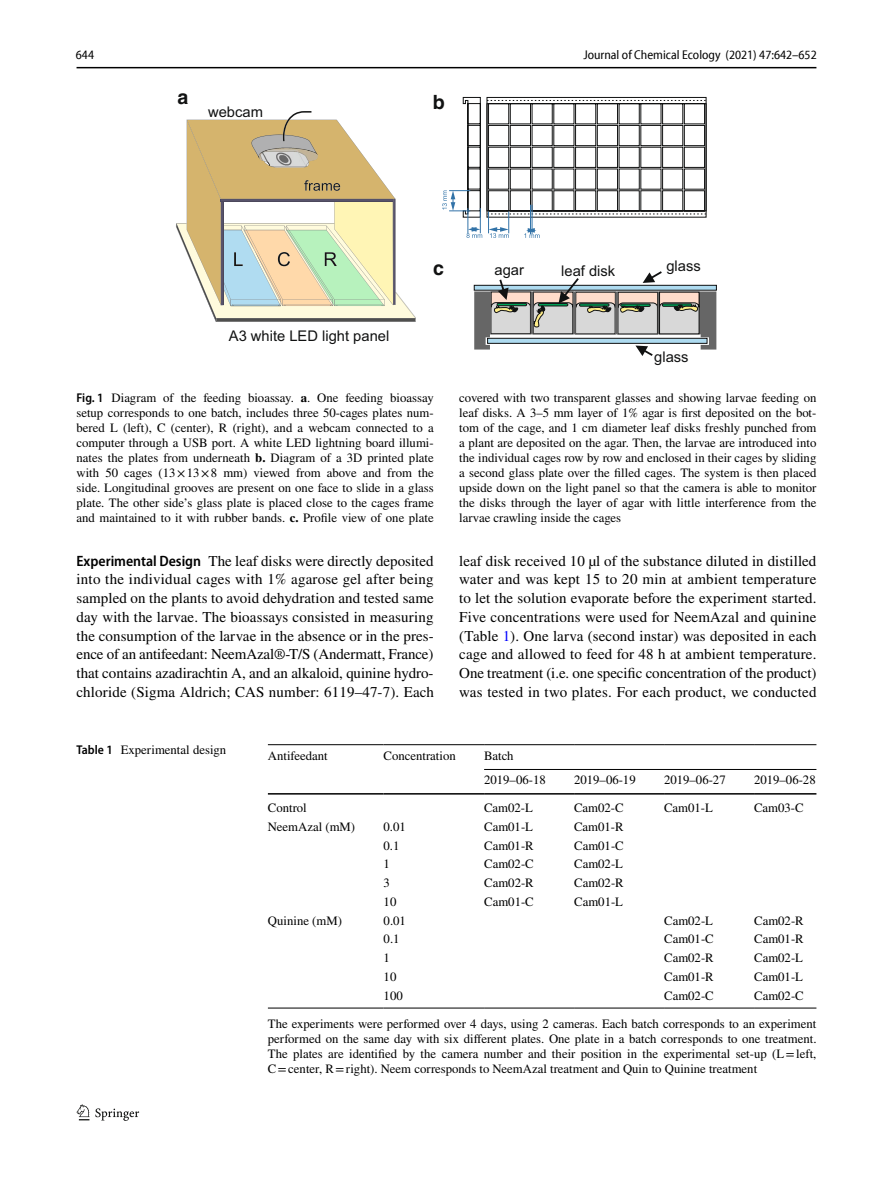
<style>
.page{position:relative;width:893px;height:1187px;background:#fff}
.page>*{position:absolute;margin:0;border:0;box-sizing:border-box;transform-origin:0 0}
.t1{font:700 19.65px "Helvetica";color:#111212}
.t2{font:15px/18.8px "STIX";letter-spacing:.01em;color:#000;text-align:justify}
.t3{font:14.7px "Arial";color:#111212}
.t4{font:12.75px/15px "STIX";color:#000;text-align:justify}
.t5{font:semi-condensed 12.75px "Myriad Pro Unic";color:#000}
.s1{font-family:"Myriad Pro";font-weight:600;font-stretch:semi-condensed}
.s2{font-weight:700}
.s3{color:#00f}
</style>
<div class="page">
<hr style="left:77px;top:67px;width:739px;height:1px;background:#000">
<svg style="left:442px;top:97px;width:265px;height:141px"></svg>
<div style="left:474px;top:285px;width:243px;height:5px;border:1px solid #111212"></div>
<svg style="left:474px;top:271px;width:242px;height:85px"></svg>
<svg style="left:176px;top:111px;width:240px;height:211px"></svg>
<hr style="left:268px;top:744px;width:116px;height:1px;background:#000">
<hr style="left:268px;top:793px;width:116px;height:1px;background:#000">
<hr style="left:384px;top:744px;width:100px;height:1px;background:#000">
<hr style="left:384px;top:793px;width:100px;height:1px;background:#000">
<hr style="left:484px;top:744px;width:90px;height:1px;background:#000">
<hr style="left:574px;top:744px;width:90px;height:1px;background:#000">
<hr style="left:664px;top:744px;width:90px;height:1px;background:#000">
<hr style="left:754px;top:744px;width:62px;height:1px;background:#000">
<hr style="left:484px;top:793px;width:90px;height:1px;background:#000">
<hr style="left:574px;top:793px;width:90px;height:1px;background:#000">
<hr style="left:664px;top:793px;width:90px;height:1px;background:#000">
<hr style="left:754px;top:793px;width:62px;height:1px;background:#000">
<hr style="left:268px;top:1007px;width:116px;height:1px;background:#000">
<hr style="left:484px;top:1007px;width:90px;height:1px;background:#000">
<hr style="left:574px;top:1007px;width:90px;height:1px;background:#000">
<hr style="left:384px;top:1007px;width:100px;height:1px;background:#000">
<hr style="left:664px;top:1007px;width:90px;height:1px;background:#000">
<hr style="left:754px;top:1007px;width:62px;height:1px;background:#000">
<hr style="left:484px;top:769px;width:332px;height:1px;background:#000">
<svg style="left:77px;top:1104px;width:12px;height:16px"></svg>
<svg style="left:95px;top:1108px;width:44px;height:12px"></svg>
<p class="t5" style="left:76px;top:50px;width:20px">644</p>
<p class="t5" style="left:583px;top:50px;width:235px">Journal of Chemical Ecology (2021) 47:642–652</p>
<h1 class="t1" style="left:178px;top:85px;width:12px">a</h1>
<h1 class="t1" style="left:433px;top:90px;width:13px">b</h1>
<p class="t3" style="left:208px;top:101px;width:56px">webcam</p>
<p class="t3" style="left:229px;top:326px;width:162px">A3 white LED light panel</p>
<h1 class="t1" style="left:433px;top:256px;width:12px">c</h1>
<p class="t3" style="left:495px;top:260px;width:31px">agar</p>
<p class="t3" style="left:561px;top:260px;width:56px">leaf disk</p>
<p class="t3" style="left:666px;top:256px;width:36px">glass</p>
<p class="t3" style="left:654px;top:347px;width:36px">glass</p>
<p class="t4" style="left:77px;top:391px;width:359px"><span class="s1">Fig. 1</span> Diagram of the feeding bioassay. <span class="s2">a</span>. One feeding bioassay setup corresponds to one batch, includes three 50-cages plates num&shy;bered L (left), C (center), R (right), and a webcam connected to a computer through a USB port. A white LED lightning board illumi&shy;nates the plates from underneath <span class="s2">b.</span> Diagram of a 3D printed plate with 50 cages (13×13×8 mm) viewed from above and from the side. Longitudinal grooves are present on one face to slide in a glass plate. The other side’s glass plate is placed close to the cages frame and maintained to it with rubber bands. <span class="s2">c.</span> Profile view of one plate</p>
<p class="t4" style="left:459px;top:391px;width:359px">covered with two transparent glasses and showing larvae feeding on leaf disks. A 3–5 mm layer of 1% agar is first deposited on the bot&shy;tom of the cage, and 1 cm diameter leaf disks freshly punched from a plant are deposited on the agar. Then, the larvae are introduced into the individual cages row by row and enclosed in their cages by sliding a second glass plate over the filled cages. The system is then placed upside down on the light panel so that the camera is able to monitor the disks through the layer of agar with little interference from the larvae crawling inside the cages</p>
<p class="t2" style="left:77px;top:552px;width:359px"><span class="s1">Experimental Design</span> The leaf disks were directly deposited into the individual cages with 1% agarose gel after being sampled on the plants to avoid dehydration and tested same day with the larvae. The bioassays consisted in measuring the consumption of the larvae in the absence or in the pres&shy;ence of an antifeedant: NeemAzal®-T/S (Andermatt, France) that contains azadirachtin A, and an alkaloid, quinine hydro&shy;chloride (Sigma Aldrich; CAS number: 6119–47-7). Each</p>
<p class="t2" style="left:459px;top:552px;width:359px">leaf disk received 10 µl of the substance diluted in distilled water and was kept 15 to 20 min at ambient temperature to let the solution evaporate before the experiment started.<br>Five concentrations were used for NeemAzal and quinine (Table <span class="s3">1</span>). One larva (second instar) was deposited in each cage and allowed to feed for 48 h at ambient temperature.<br>One treatment (i.e. one specific concentration of the product) was tested in two plates. For each product, we conducted</p>
<p class="t4" style="left:77px;top:742px;width:151px"><span class="s1">Table 1</span> Experimental design</p>
<p class="t4" style="left:268px;top:748px;width:61px">Antifeedant</p>
<p class="t4" style="left:384px;top:748px;width:74px">Concentration</p>
<p class="t4" style="left:484px;top:744px;width:63px;line-height:24.5px">Batch<br>2019–06-18</p>
<p class="t4" style="left:574px;top:773px;width:63px">2019–06-19</p>
<p class="t4" style="left:664px;top:773px;width:63px">2019–06-27</p>
<p class="t4" style="left:754px;top:773px;width:63px">2019–06-28</p>
<p class="t4" style="left:268px;top:801px;width:40px">Control</p>
<p class="t4" style="left:484px;top:801px;width:50px">Cam02-L</p>
<p class="t4" style="left:574px;top:801px;width:51px">Cam02-C</p>
<p class="t4" style="left:664px;top:801px;width:50px">Cam01-L</p>
<p class="t4" style="left:754px;top:801px;width:51px">Cam03-C</p>
<p class="t4" style="left:268px;top:820px;width:89px">NeemAzal (mM)</p>
<p class="t4" style="left:384px;top:820px;width:24px">0.01</p>
<p class="t4" style="left:484px;top:820px;width:50px">Cam01-L</p>
<p class="t4" style="left:574px;top:820px;width:51px">Cam01-R</p>
<p class="t4" style="left:384px;top:838px;width:17px">0.1</p>
<p class="t4" style="left:484px;top:838px;width:51px">Cam01-R</p>
<p class="t4" style="left:574px;top:838px;width:51px">Cam01-C</p>
<p class="t4" style="left:384px;top:857px;width:8px">1</p>
<p class="t4" style="left:484px;top:857px;width:51px">Cam02-C</p>
<p class="t4" style="left:574px;top:857px;width:50px">Cam02-L</p>
<p class="t4" style="left:384px;top:876px;width:8px">3</p>
<p class="t4" style="left:484px;top:876px;width:51px">Cam02-R</p>
<p class="t4" style="left:574px;top:876px;width:51px">Cam02-R</p>
<p class="t4" style="left:384px;top:894px;width:14px">10</p>
<p class="t4" style="left:484px;top:894px;width:51px">Cam01-C</p>
<p class="t4" style="left:574px;top:894px;width:50px">Cam01-L</p>
<p class="t4" style="left:268px;top:913px;width:76px">Quinine (mM)</p>
<p class="t4" style="left:384px;top:913px;width:24px">0.01</p>
<p class="t4" style="left:664px;top:913px;width:50px">Cam02-L</p>
<p class="t4" style="left:754px;top:913px;width:51px">Cam02-R</p>
<p class="t4" style="left:384px;top:932px;width:17px">0.1</p>
<p class="t4" style="left:664px;top:932px;width:51px">Cam01-C</p>
<p class="t4" style="left:754px;top:932px;width:51px">Cam01-R</p>
<p class="t4" style="left:384px;top:951px;width:8px">1</p>
<p class="t4" style="left:664px;top:951px;width:51px">Cam02-R</p>
<p class="t4" style="left:754px;top:951px;width:50px">Cam02-L</p>
<p class="t4" style="left:384px;top:969px;width:14px">10</p>
<p class="t4" style="left:664px;top:969px;width:51px">Cam01-R</p>
<p class="t4" style="left:754px;top:969px;width:50px">Cam01-L</p>
<p class="t4" style="left:384px;top:988px;width:21px">100</p>
<p class="t4" style="left:664px;top:988px;width:51px">Cam02-C</p>
<p class="t4" style="left:754px;top:988px;width:51px">Cam02-C</p>
<p class="t4" style="left:268px;top:1017px;width:550px">The experiments were performed over 4 days, using 2 cameras. Each batch corresponds to an experiment performed on the same day with six different plates. One plate in a batch corresponds to one treatment.<br>The plates are identified by the camera number and their position in the experimental set-up (L=left, C=center, R=right). Neem corresponds to NeemAzal treatment and Quin to Quinine treatment</p>
</div>
